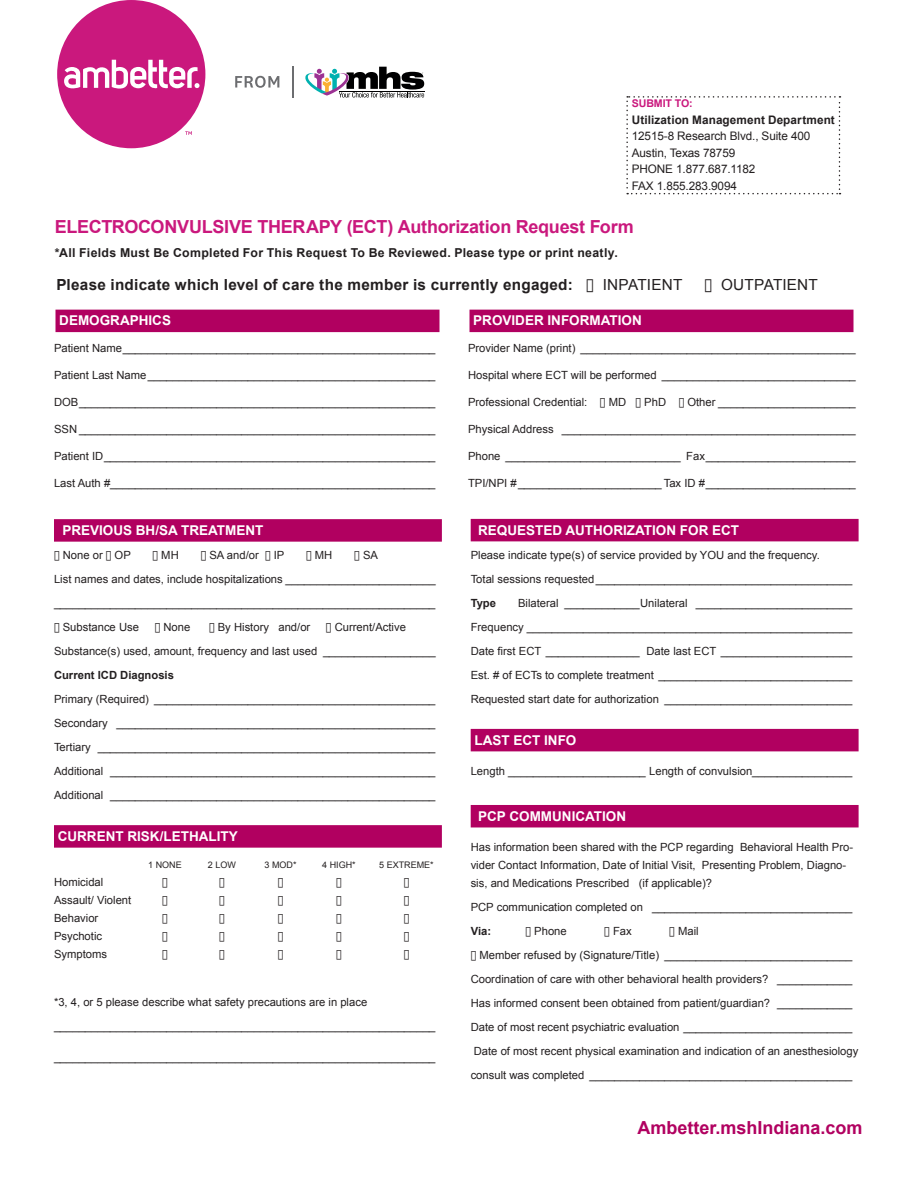
<style>
.page{position:relative;width:918px;height:1188px;background:#fff}
.page>*{position:absolute;margin:0;border:0;box-sizing:border-box;transform-origin:0 0}
.t1{font:700 18px "Arial";letter-spacing:-.015em;color:#ca187d}
.t2{font:700 18px "Arial";color:#b10060}
.block_headline{font:700 15.3px "Arial";letter-spacing:.02em;color:#231f20}
.block_headline-2{font:15.3px "Arial";letter-spacing:.015em;color:#231f20}
.block_headline-3{font:700 13.5px "Arial";color:#fff}
.t3{font:700 12.3px "Arial";letter-spacing:.025em;color:#231f20}
.t4{font:11.7px/16.5px "Arial";letter-spacing:-.01em;color:#231f20}
.t5{font:700 11.7px "Arial";letter-spacing:.01em;color:#231f20}
.body_text{font:11.25px/24px "Arial";color:#231f20}
.block_headline-4{font:11.25px "Arial";color:#231f20}
.body_text-2{font:700 11.25px "Arial";color:#231f20}
.t6{font:700 10.65px "Arial";letter-spacing:-.01em;color:#ca187d}
.body_text-3{font:9px "Arial";color:#231f20}
.s1{font-weight:400}
.s2{font-weight:700}
</style>
<div class="page">
<div style="left:471px;top:519px;width:388px;height:22px;background:#b10060"></div>
<div style="left:471px;top:729px;width:388px;height:22px;background:#b10060"></div>
<div style="left:54px;top:519px;width:388px;height:23px;background:#b10060"></div>
<div style="left:54px;top:825px;width:388px;height:23px;background:#b10060"></div>
<div style="left:471px;top:805px;width:388px;height:22px;background:#b10060"></div>
<div style="left:56px;top:310px;width:384px;height:22px;background:#b10060"></div>
<div style="left:470px;top:310px;width:384px;height:22px;background:#b10060"></div>
<svg style="left:235px;top:76px;width:44px;height:12px"></svg>
<hr style="left:292px;top:66px;width:1px;height:32px;background:#6c6d70">
<div style="left:57px;top:0;width:148px;height:148px;background:#ca187d;border-radius:50%"></div>
<svg style="left:64px;top:60px;width:136px;height:29px"></svg>
<svg style="left:185px;top:131px;width:7px;height:4px"></svg>
<svg style="left:305px;top:67px;width:119px;height:31px"></svg>
<svg style="left:626px;top:96px;width:214px;height:98px"></svg>
<p class="t6" style="left:632px;top:96px;width:62px">SUBMIT TO:</p>
<p class="t5" style="left:632px;top:112px;width:205px">Utilization Management Department</p>
<p class="t4" style="left:632px;top:128px;width:180px">12515-8 Research Blvd., Suite 400<br>Austin, Texas 78759</p>
<p class="t4" style="left:632px;top:161px;width:125px">PHONE 1.877.687.1182</p>
<p class="t4" style="left:632px;top:177px;width:107px">FAX 1.855.283.9094</p>
<p class="t1" style="left:55px;top:215px;width:580px">ELECTROCONVULSIVE THERAPY (ECT) Authorization Request Form</p>
<p class="t3" style="left:55px;top:245px;width:564px">*All Fields Must Be Completed For This Request To Be Reviewed. Please type or print neatly.</p>
<p class="block_headline" style="left:56px;top:275px;width:627px">Please indicate which level of care the member is currently engaged: □ <span class="s1">INPATIENT</span></p>
<p class="block_headline-2" style="left:705px;top:275px;width:115px">□ OUTPATIENT</p>
<p class="block_headline-3" style="left:59px;top:312px;width:113px">DEMOGRAPHICS</p>
<p class="body_text" style="left:54px;top:337px;width:383px">Patient Name__________________________________________________</p>
<p class="body_text" style="left:54px;top:364px;width:383px">Patient Last Name______________________________________________</p>
<p class="body_text" style="left:54px;top:391px;width:383px">DOB_________________________________________________________</p>
<p class="body_text" style="left:54px;top:418px;width:383px">SSN _________________________________________________________</p>
<p class="body_text" style="left:54px;top:445px;width:383px">Patient ID_____________________________________________________</p>
<p class="body_text" style="left:54px;top:472px;width:383px">Last Auth #____________________________________________________</p>
<p class="block_headline-3" style="left:62px;top:521px;width:203px">PREVIOUS BH/SA TREATMENT</p>
<p class="block_headline-4" style="left:54px;top:548px;width:78px">□ None or □ OP</p>
<p class="block_headline-4" style="left:153px;top:548px;width:28px">□ MH</p>
<p class="block_headline-4" style="left:201px;top:548px;width:85px">□ SA and/or □ IP</p>
<p class="block_headline-4" style="left:306px;top:548px;width:28px">□ MH</p>
<p class="block_headline-4" style="left:354px;top:548px;width:25px">□ SA</p>
<p class="body_text" style="left:54px;top:567px;width:383px">List names and dates, include hospitalizations ________________________ _____________________________________________________________</p>
<p class="body_text" style="left:54px;top:615px;width:87px">□ Substance Use</p>
<p class="body_text" style="left:155px;top:615px;width:37px">□ None</p>
<p class="body_text" style="left:209px;top:615px;width:103px">□ By History and/or</p>
<p class="body_text" style="left:326px;top:615px;width:82px">□ Current/Active</p>
<p class="body_text" style="left:54px;top:639px;width:383px">Substance(s) used, amount, frequency and last used __________________<br><span class="s2">Current ICD Diagnosis</span></p>
<p class="body_text" style="left:54px;top:687px;width:383px">Primary (Required) _____________________________________________</p>
<p class="body_text" style="left:54px;top:711px;width:383px">Secondary ___________________________________________________</p>
<p class="body_text" style="left:54px;top:735px;width:383px">Tertiary ______________________________________________________</p>
<p class="body_text" style="left:54px;top:759px;width:383px">Additional ____________________________________________________</p>
<p class="body_text" style="left:54px;top:783px;width:383px">Additional ____________________________________________________</p>
<p class="block_headline-3" style="left:58px;top:827px;width:181px">CURRENT RISK/LETHALITY</p>
<p class="body_text-3" style="left:148px;top:859px;width:35px">1 NONE</p>
<p class="body_text-3" style="left:208px;top:859px;width:30px">2 LOW</p>
<p class="body_text-3" style="left:265px;top:859px;width:34px">3 MOD*</p>
<p class="body_text-3" style="left:322px;top:859px;width:35px">4 HIGH*</p>
<p class="body_text-3" style="left:379px;top:859px;width:56px">5 EXTREME*</p>
<p class="body_text" style="left:54px;top:870px;width:51px">Homicidal</p>
<p class="body_text" style="left:54px;top:888px;width:79px">Assault/ Violent</p>
<p class="body_text" style="left:54px;top:906px;width:46px">Behavior</p>
<p class="body_text" style="left:54px;top:924px;width:50px">Psychotic</p>
<p class="body_text" style="left:54px;top:942px;width:55px">Symptoms</p>
<p class="body_text" style="left:54px;top:990px;width:315px">*3, 4, or 5 please describe what safety precautions are in place</p>
<p class="body_text" style="left:54px;top:1014px;width:383px">_____________________________________________________________</p>
<p class="body_text" style="left:54px;top:1046px;width:383px">_____________________________________________________________</p>
<p class="block_headline-3" style="left:473px;top:312px;width:170px">PROVIDER INFORMATION</p>
<p class="body_text" style="left:468px;top:337px;width:389px">Provider Name (print) ____________________________________________</p>
<p class="body_text" style="left:468px;top:364px;width:389px">Hospital where ECT will be performed _______________________________</p>
<p class="body_text" style="left:468px;top:391px;width:389px">Professional Credential: □ MD □ PhD □ Other ______________________</p>
<p class="body_text" style="left:468px;top:418px;width:389px">Physical Address _______________________________________________</p>
<p class="body_text" style="left:468px;top:445px;width:389px">Phone ____________________________ Fax________________________</p>
<p class="body_text" style="left:468px;top:472px;width:389px">TPI/NPI #_______________________ Tax ID #________________________</p>
<p class="block_headline-3" style="left:478px;top:521px;width:263px">REQUESTED AUTHORIZATION FOR ECT</p>
<p class="block_headline-4" style="left:471px;top:547px;width:351px">Please indicate type(s) of service provided by YOU and the frequency.</p>
<p class="body_text" style="left:471px;top:567px;width:383px">Total sessions requested_________________________________________</p>
<p class="body_text-2" style="left:471px;top:595px;width:27px">Type</p>
<p class="body_text" style="left:518px;top:591px;width:336px">Bilateral ____________Unilateral _________________________</p>
<p class="body_text" style="left:471px;top:615px;width:383px">Frequency ____________________________________________________</p>
<p class="body_text" style="left:471px;top:639px;width:383px">Date first ECT _______________ Date last ECT _____________________</p>
<p class="body_text" style="left:471px;top:663px;width:383px">Est. # of ECTs to complete treatment _______________________________</p>
<p class="body_text" style="left:471px;top:687px;width:383px">Requested start date for authorization ______________________________</p>
<p class="block_headline-3" style="left:474px;top:731px;width:104px">LAST ECT INFO</p>
<p class="block_headline-4" style="left:471px;top:763px;width:383px">Length ______________________ Length of convulsion________________</p>
<p class="block_headline-3" style="left:478px;top:807px;width:149px">PCP COMMUNICATION</p>
<p class="body_text" style="left:471px;top:838px;width:384px;line-height:18px">Has information been shared with the PCP regarding Behavioral Health Pro&shy;vider Contact Information, Date of Initial Visit, Presenting Problem, Diagno&shy;sis, and Medications Prescribed (if applicable)?</p>
<p class="body_text" style="left:471px;top:895px;width:383px">PCP communication completed on ________________________________</p>
<p class="body_text-2" style="left:471px;top:923px;width:22px">Via:</p>
<p class="body_text" style="left:526px;top:919px;width:43px">□ Phone</p>
<p class="body_text" style="left:604px;top:919px;width:29px">□ Fax</p>
<p class="body_text" style="left:669px;top:919px;width:31px">□ Mail</p>
<p class="body_text" style="left:471px;top:943px;width:383px">□ Member refused by (Signature/Title) ______________________________</p>
<p class="body_text" style="left:471px;top:967px;width:383px">Coordination of care with other behavioral health providers? ____________</p>
<p class="body_text" style="left:471px;top:991px;width:383px">Has informed consent been obtained from patient/guardian? ____________</p>
<p class="body_text" style="left:471px;top:1015px;width:383px">Date of most recent psychiatric evaluation ___________________________</p>
<p class="body_text" style="left:471px;top:1039px;width:389px">Date of most recent physical examination and indication of an anesthesiology consult was completed __________________________________________</p>
<p class="t2" style="left:637px;top:1116px;width:227px">Ambetter.mshIndiana.com</p>
</div>
